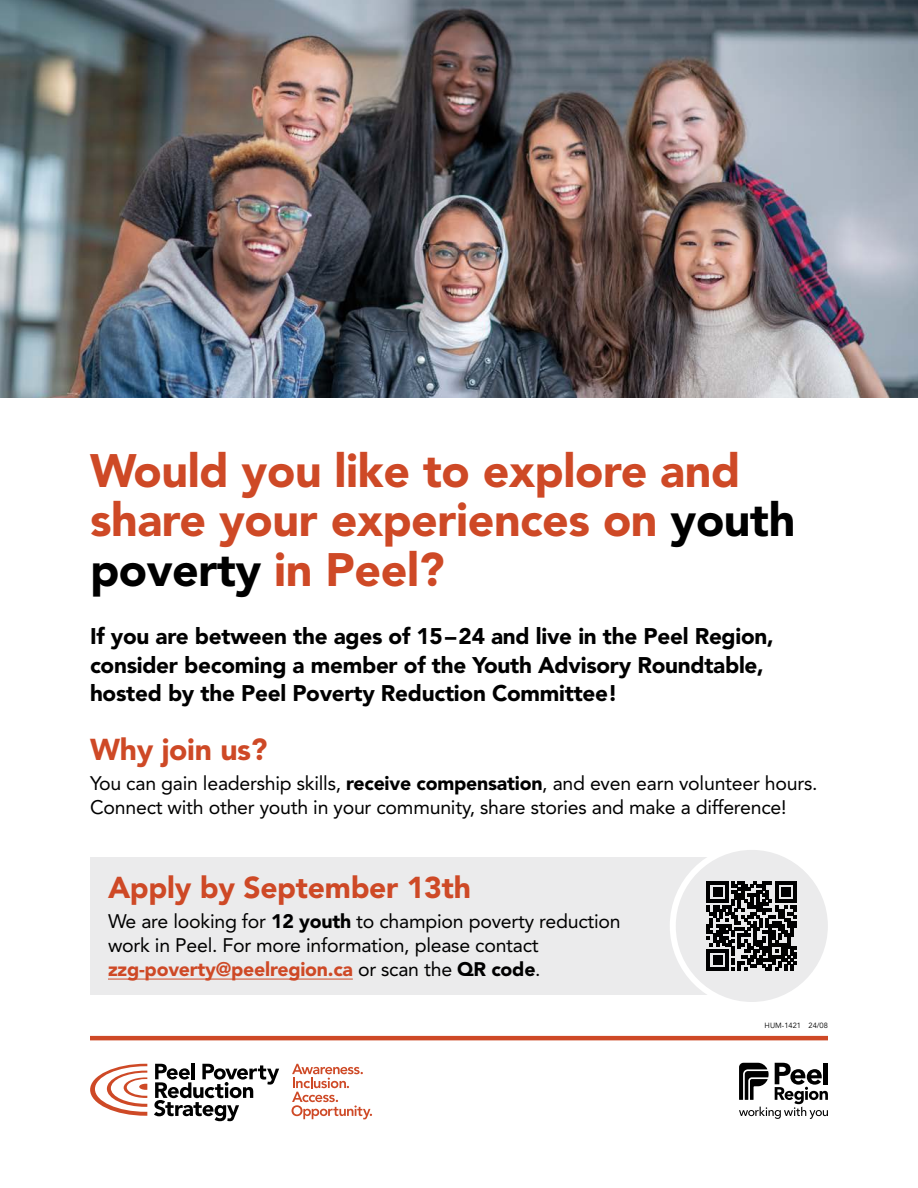
<style>
.page{position:relative;width:918px;height:1188px;background:#fff}
.page>*{position:absolute;margin:0;border:0;box-sizing:border-box;transform-origin:0 0}
.t1{font:900 46.5px/49.5px "Avenir LT Std";letter-spacing:-.01em;color:#ce4926}
.t2{font:900 30px "Avenir LT Std";letter-spacing:-.01em;color:#ce4926}
.TX1_-_intro{font:900 22.5px/28.5px "Avenir LT Std";letter-spacing:-.01em;color:#000}
.TX1{font:19.5px/24px "Avenir LT Std";letter-spacing:-.01em;color:#000}
.t3{font:7.5px "Avenir LT Std";color:#000}
.s1{color:#000}
.s2{font-weight:900}
.s3{font-weight:900;color:#ce4926}
</style>
<div class="page">
<div style="left:90px;top:857px;width:663px;height:138px;background:#ebebec"></div>
<hr style="left:108px;top:979px;width:245px;height:1px;background:#ce4926">
<div style="left:673px;top:847px;width:158px;height:158px;background:#ebebec;border-radius:50%"></div>
<div style="left:670px;top:844px;width:164px;height:164px;border:6px solid #fff;border-radius:50%"></div>
<svg style="left:707px;top:881px;width:90px;height:90px"></svg>
<svg style="left:739px;top:1063px;width:89px;height:56px"></svg>
<img style="left:0;top:0;width:918px;height:398px">
<hr style="left:90px;top:1036px;width:738px;height:4px;background:#ce4926">
<svg style="left:292px;top:1064px;width:80px;height:55px"></svg>
<hr style="left:191px;top:1063px;width:3px;height:16px;background:#000">
<svg style="left:154px;top:1064px;width:125px;height:57px"></svg>
<svg style="left:90px;top:1064px;width:57px;height:52px"></svg>
<h1 class="t1" style="left:90px;top:446px;width:707px">Would you like to explore and share your experiences on <span class="s1">youth poverty</span> in Peel?</h1>
<p class="TX1_-_intro" style="left:90px;top:622px;width:685px">If you are between the ages of 15–24 and live in the Peel Region, consider becoming a member of the Youth Advisory Roundtable, hosted by the Peel Poverty Reduction Committee!</p>
<h2 class="t2" style="left:90px;top:731px;width:179px">Why join us?</h2>
<p class="TX1" style="left:90px;top:771px;width:729px">You can gain leadership skills, <span class="s2">receive compensation</span>, and even earn volunteer hours.<br>Connect with other youth in your community, share stories and make a difference!</p>
<h2 class="t2" style="left:108px;top:869px;width:364px">Apply by September 13th</h2>
<p class="TX1" style="left:108px;top:909px;width:514px">We are looking for <span class="s2">12 youth</span> to champion poverty reduction work in Peel. For more information, please contact <span class="s3">zzg-poverty@peelregion.ca</span> or scan the <span class="s2">QR code</span>.</p>
<p class="t3" style="left:765px;top:1021px;width:65px">HUM-1421 24/08</p>
</div>
